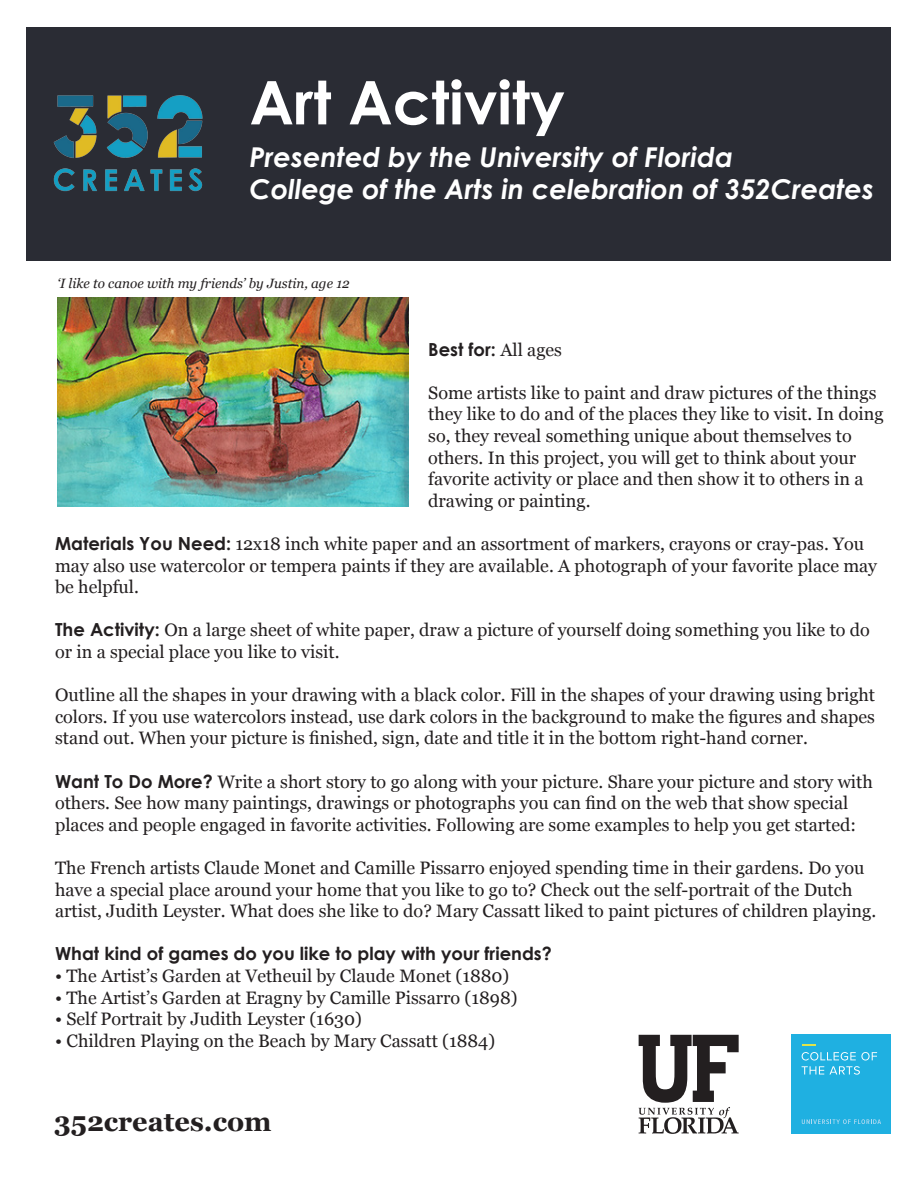
<style>
.page{position:relative;width:918px;height:1188px;background:#fff}
.page>*{position:absolute;margin:0;border:0;box-sizing:border-box;transform-origin:0 0}
.t1{font:700 60.15px "Century Gothic";color:#fff}
.t2{font:italic 700 27.3px "Century Gothic";color:#fff}
.t3{font:700 27px "Georgia";color:#231f20}
.t4{font:18px/21.6px "Georgia";color:#231f20}
.t5{font:700 18px "Century Gothic";color:#231f20}
.t6{font:italic 13.5px "Georgia";color:#231f20}
.s1{font-family:"Georgia";font-weight:400}
.s2{font-family:"Century Gothic";font-weight:700}
</style>
<div class="page">
<div style="left:27px;top:27px;width:864px;height:234px;background:#2a2c34"></div>
<div style="left:792px;top:1035px;width:99px;height:99px;background:#1fb0e1"></div>
<svg style="left:802px;top:1052px;width:75px;height:23px"></svg>
<svg style="left:802px;top:1045px;width:13px;height:1px"></svg>
<svg style="left:802px;top:1119px;width:79px;height:5px"></svg>
<svg style="left:639px;top:1035px;width:100px;height:99px"></svg>
<img style="left:57px;top:297px;width:351px;height:210px">
<img style="left:26px;top:65px;width:177px;height:157px">
<p class="t1" style="left:249px;top:65px;width:317px">Art Activity</p>
<p class="t2" style="left:249px;top:139px;width:485px">Presented by the University of Florida</p>
<p class="t2" style="left:249px;top:172px;width:626px">College of the Arts in celebration of 352Creates</p>
<p class="t6" style="left:57px;top:273px;width:294px">‘I like to canoe with my friends’ by Justin, age 12</p>
<p class="t5" style="left:428px;top:338px;width:135px">Best for: <span class="s1">All ages</span></p>
<p class="t4" style="left:428px;top:381px;width:457px">Some artists like to paint and draw pictures of the things they like to do and of the places they like to visit. In doing so, they reveal something unique about themselves to others. In this project, you will get to think about your favorite activity or place and then show it to others in a drawing or painting.</p>
<p class="t4" style="left:55px;top:532px;width:824px"><span class="s2">Materials You Need:</span> 12x18 inch white paper and an assortment of markers, crayons or cray-pas. You may also use watercolor or tempera paints if they are available. A photograph of your favorite place may be helpful.</p>
<p class="t4" style="left:55px;top:619px;width:816px"><span class="s2">The Activity:</span> On a large sheet of white paper, draw a picture of yourself doing something you like to do or in a special place you like to visit.</p>
<p class="t4" style="left:55px;top:683px;width:822px">Outline all the shapes in your drawing with a black color. Fill in the shapes of your drawing using bright</p>
<p class="t4" style="left:55px;top:705px;width:821px">colors. If you use watercolors instead, use dark colors in the background to make the figures and shapes stand out. When your picture is finished, sign, date and title it in the bottom right-hand corner.</p>
<p class="t4" style="left:55px;top:770px;width:819px"><span class="s2">Want To Do More?</span> Write a short story to go along with your picture. Share your picture and story with others. See how many paintings, drawings or photographs you can find on the web that show special places and people engaged in favorite activities. Following are some examples to help you get started:</p>
<p class="t4" style="left:55px;top:856px;width:823px">The French artists Claude Monet and Camille Pissarro enjoyed spending time in their gardens. Do you have a special place around your home that you like to go to? Check out the self-portrait of the Dutch artist, Judith Leyster. What does she like to do? Mary Cassatt liked to paint pictures of children playing.</p>
<p class="t5" style="left:55px;top:943px;width:498px">What kind of games do you like to play with your friends?</p>
<p class="t4" style="left:55px;top:964px;width:456px">• The Artist’s Garden at Vetheuil by Claude Monet (1880)</p>
<p class="t4" style="left:55px;top:986px;width:464px">• The Artist’s Garden at Eragny by Camille Pissarro (1898)</p>
<p class="t4" style="left:55px;top:1007px;width:308px">• Self Portrait by Judith Leyster (1630)</p>
<p class="t4" style="left:55px;top:1029px;width:442px">• Children Playing on the Beach by Mary Cassatt (1884)</p>
<p class="t3" style="left:54px;top:1101px;width:219px">352creates.com</p>
</div>
